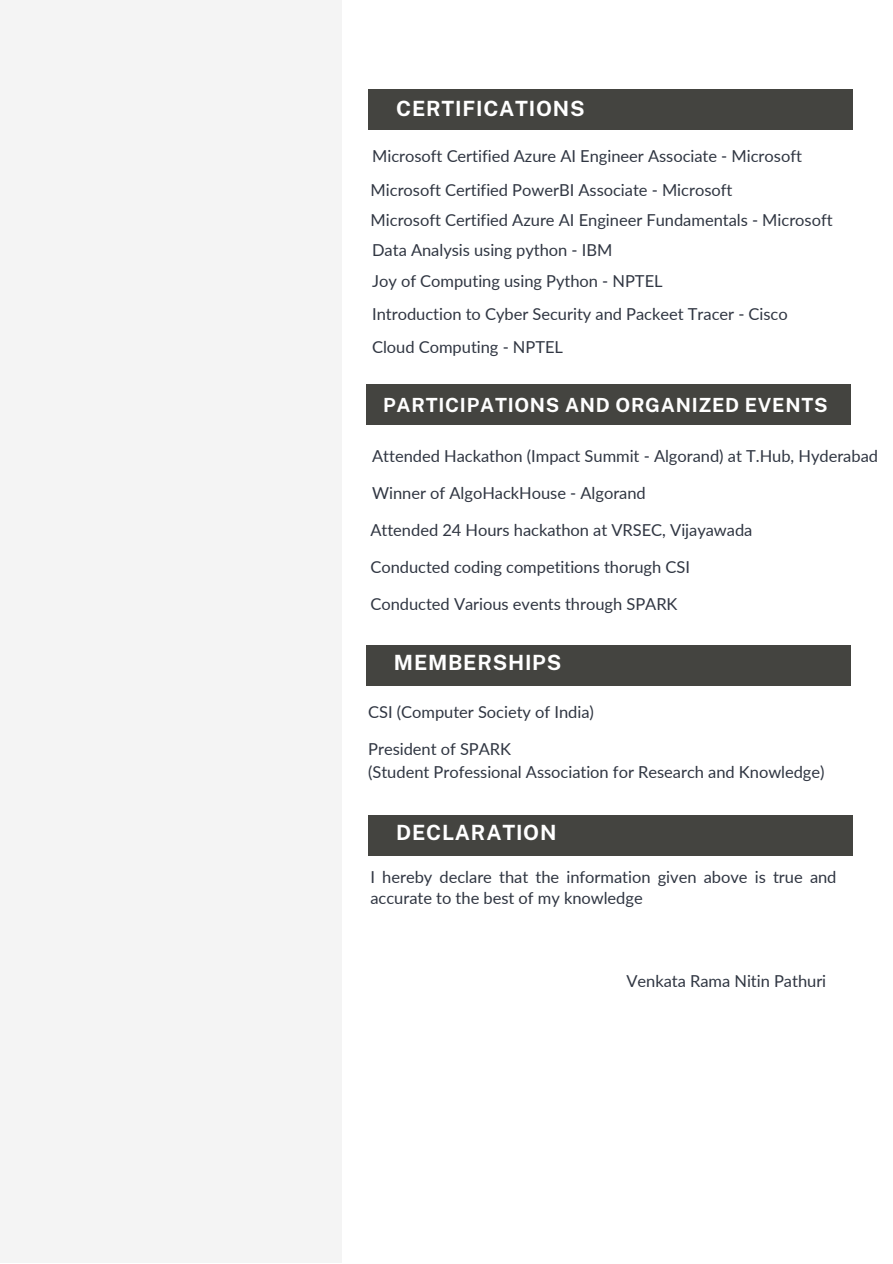
<style>
.page{position:relative;width:893px;height:1264px;background:#fff}
.page>*{position:absolute;margin:0;border:0;box-sizing:border-box;transform-origin:0 0}
.t1{font:700 21px "Public Sans";letter-spacing:.035em;color:#fff}
.t2{font:700 19.5px "Public Sans";letter-spacing:.035em;color:#fff}
.t3{font:16.5px/21.3px "Lato";color:#303642}
</style>
<div class="page">
<div style="left:0;top:0;width:341px;height:1262px;background:#f4f4f4"></div>
<div style="left:366px;top:384px;width:484px;height:41px;background:#444440"></div>
<div style="left:366px;top:645px;width:484px;height:41px;background:#444440"></div>
<div style="left:368px;top:815px;width:484px;height:41px;background:#444440"></div>
<div style="left:368px;top:89px;width:484px;height:41px;background:#444440"></div>
<p class="t1" style="left:396px;top:96px;width:190px">CERTIFICATIONS</p>
<p class="t3" style="left:372px;top:145px;width:431px">Microsoft Certified Azure AI Engineer Associate - Microsoft</p>
<p class="t3" style="left:370px;top:178px;width:363px">Microsoft Certified PowerBI Associate - Microsoft</p>
<p class="t3" style="left:370px;top:209px;width:463px">Microsoft Certified Azure AI Engineer Fundamentals - Microsoft</p>
<p class="t3" style="left:372px;top:239px;width:242px">Data Analysis using python - IBM</p>
<p class="t3" style="left:372px;top:270px;width:292px">Joy of Computing using Python - NPTEL</p>
<p class="t3" style="left:372px;top:302px;width:417px">Introduction to Cyber Security and Packeet Tracer - Cisco</p>
<p class="t3" style="left:372px;top:336px;width:192px">Cloud Computing - NPTEL</p>
<p class="t2" style="left:383px;top:394px;width:446px">PARTICIPATIONS AND ORGANIZED EVENTS</p>
<p class="t3" style="left:372px;top:445px;width:507px">Attended Hackathon (Impact Summit - Algorand) at T.Hub, Hyderabad</p>
<p class="t3" style="left:372px;top:482px;width:275px">Winner of AlgoHackHouse - Algorand</p>
<p class="t3" style="left:370px;top:519px;width:383px">Attended 24 Hours hackathon at VRSEC, Vijayawada</p>
<p class="t3" style="left:370px;top:556px;width:321px">Conducted coding competitions thorugh CSI</p>
<p class="t3" style="left:370px;top:593px;width:308px">Conducted Various events through SPARK</p>
<p class="t1" style="left:394px;top:650px;width:169px">MEMBERSHIPS</p>
<p class="t3" style="left:368px;top:701px;width:227px">CSI (Computer Society of India)</p>
<p class="t3" style="left:368px;top:737px;width:144px">President of SPARK</p>
<p class="t3" style="left:368px;top:761px;width:458px">(Student Professional Association for Research and Knowledge)</p>
<p class="t1" style="left:396px;top:819px;width:162px">DECLARATION</p>
<p class="t3" style="left:370px;top:866px;width:467px">I hereby declare that the information given above is true and accurate to the best of my knowledge</p>
<p class="t3" style="left:626px;top:970px;width:201px">Venkata Rama Nitin Pathuri</p>
</div>
